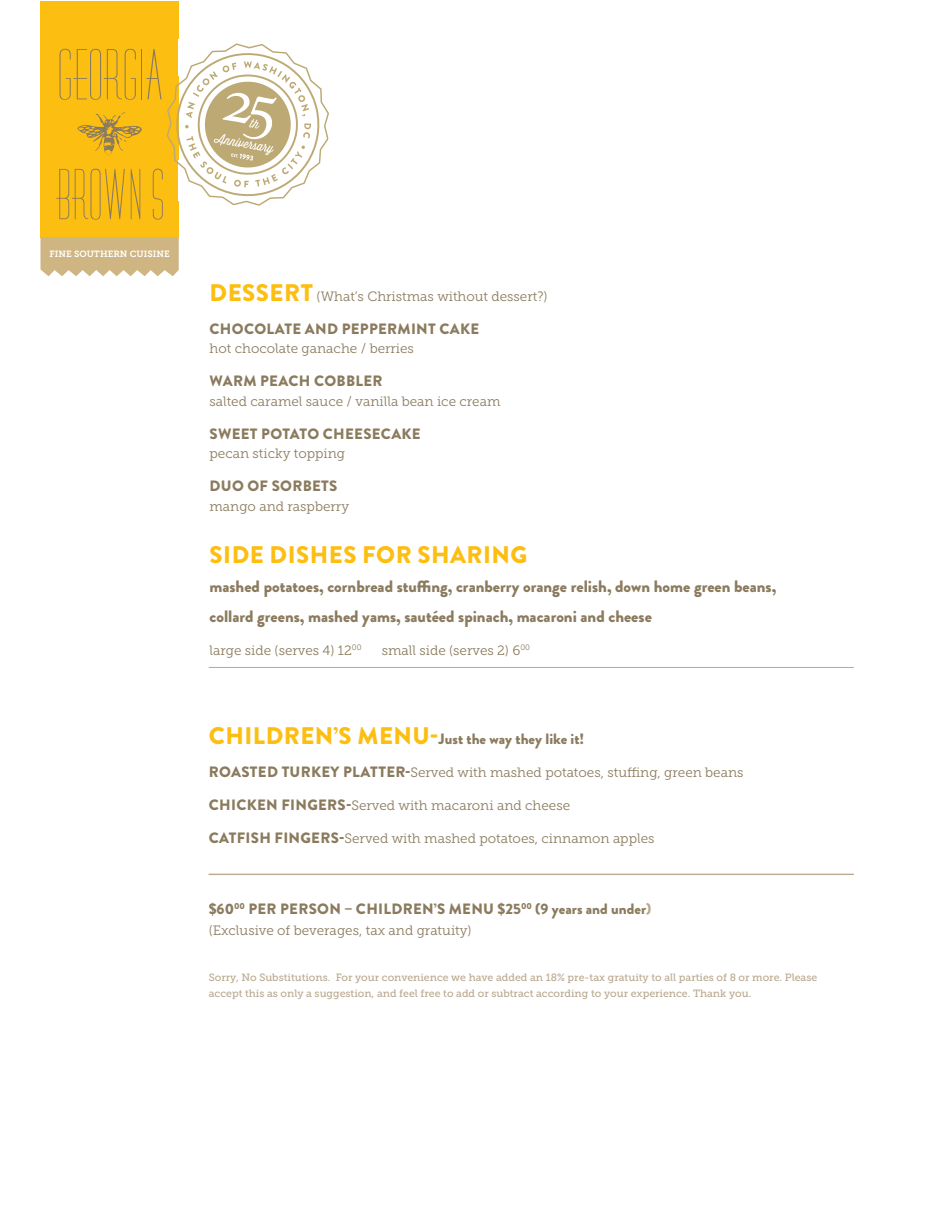
<style>
.page{position:relative;width:945px;height:1215px;background:#fff}
.page>*{position:absolute;margin:0;border:0;box-sizing:border-box;transform-origin:0 0}
.t1{font:900 24px "Brandon Grotesque";letter-spacing:.02em;color:#fdbe12}
.Menu_Item{font:900 16.5px "Brandon Grotesque";color:#8b7b5e}
.Menu_Item-2{font:900 15px "Brandon Grotesque";letter-spacing:.02em;color:#8b7b5e}
.Menu_Item-3{font:900 15px "Brandon Grotesque";color:#8b7b5e}
.Menu_Item-4{font:13.5px "Museo Slab 300";color:#8b7b5e}
.Menu_Item_Descriptio{font:13.5px "Museo Slab 300";color:#8b7b5e}
.t2{font:10.5px/16.5px "Museo Slab 500";color:#b9a88e}
.t3{font:9px "Museo Slab 700";color:#fff}
.s1{font-family:"Brandon Grotesque";font-weight:900;font-size:24px;color:#fdbe12}
.s2{font-size:24px;color:#fdbe12}
.s3{font-family:"Brandon Grotesque";font-weight:900;font-size:15px}
.s4{color:#b9a88e}
</style>
<div class="page">
<div style="left:40px;top:1px;width:139px;height:236px;background:#fdbe12"></div>
<svg style="left:40px;top:237px;width:139px;height:39px;background:#d3ba8a"></svg>
<hr style="left:209px;top:667px;width:645px;height:1px;background:#b9a88e">
<hr style="left:209px;top:874px;width:645px;height:1px;background:#b9a88e">
<svg style="left:56px;top:40px;width:273px;height:180px"></svg>
<p class="t3" style="left:49px;top:249px;width:122px">FINE SOUTHERN CUISINE</p>
<p class="Menu_Item-4" style="left:210px;top:289px;width:339px"><span class="s1">DESSERT</span> (What’s Christmas without dessert?)</p>
<p class="Menu_Item-2" style="left:210px;top:318px;width:271px">CHOCOLATE AND PEPPERMINT CAKE</p>
<p class="Menu_Item-4" style="left:209px;top:341px;width:206px">hot chocolate ganache / berries</p>
<p class="Menu_Item-2" style="left:210px;top:370px;width:175px">WARM PEACH COBBLER</p>
<p class="Menu_Item_Descriptio" style="left:209px;top:394px;width:293px">salted caramel sauce / vanilla bean ice cream</p>
<p class="Menu_Item-2" style="left:210px;top:423px;width:213px">SWEET POTATO CHEESECAKE</p>
<p class="Menu_Item_Descriptio" style="left:209px;top:446px;width:137px">pecan sticky topping</p>
<p class="Menu_Item-2" style="left:210px;top:475px;width:129px">DUO OF SORBETS</p>
<p class="Menu_Item_Descriptio" style="left:209px;top:499px;width:141px">mango and raspberry</p>
<p class="t1" style="left:210px;top:538px;width:319px">SIDE DISHES FOR SHARING</p>
<p class="Menu_Item" style="left:209px;top:574px;width:568px">mashed potatoes, cornbread stuffing, cranberry orange relish, down home green beans,</p>
<p class="Menu_Item" style="left:209px;top:605px;width:444px">collard greens, mashed yams, sautéed spinach, macaroni and cheese</p>
<p class="Menu_Item_Descriptio" style="left:209px;top:643px;width:154px">large side (serves 4) 12<sup>00</sup></p>
<p class="Menu_Item_Descriptio" style="left:382px;top:643px;width:150px">small side (serves 2) 6<sup>00</sup></p>
<p class="Menu_Item-3" style="left:209px;top:729px;width:377px"><span class="s2">CHILDREN’S MENU-</span>Just the way they like it!</p>
<p class="Menu_Item-4" style="left:209px;top:765px;width:536px"><span class="s3">ROASTED TURKEY PLATTER-</span>Served with mashed potatoes, stuffing, green beans</p>
<p class="Menu_Item-4" style="left:209px;top:798px;width:363px"><span class="s3">CHICKEN FINGERS-</span>Served with macaroni and cheese</p>
<p class="Menu_Item-4" style="left:209px;top:831px;width:447px"><span class="s3">CATFISH FINGERS-</span>Served with mashed potatoes, cinnamon apples</p>
<p class="Menu_Item-2" style="left:209px;top:898px;width:444px">$60<sup>00</sup> PER PERSON – CHILDREN’S MENU $25<sup>00</sup> (9 years and under<span class="s4">)</span></p>
<p class="Menu_Item_Descriptio" style="left:209px;top:923px;width:264px">(Exclusive of beverages, tax and gratuity)</p>
<p class="t2" style="left:209px;top:969px;width:610px">Sorry, No Substitutions. For your convenience we have added an 18% pre-tax gratuity to all parties of 8 or more. Please accept this as only a suggestion, and feel free to add or subtract according to your experience. Thank you.</p>
</div>
